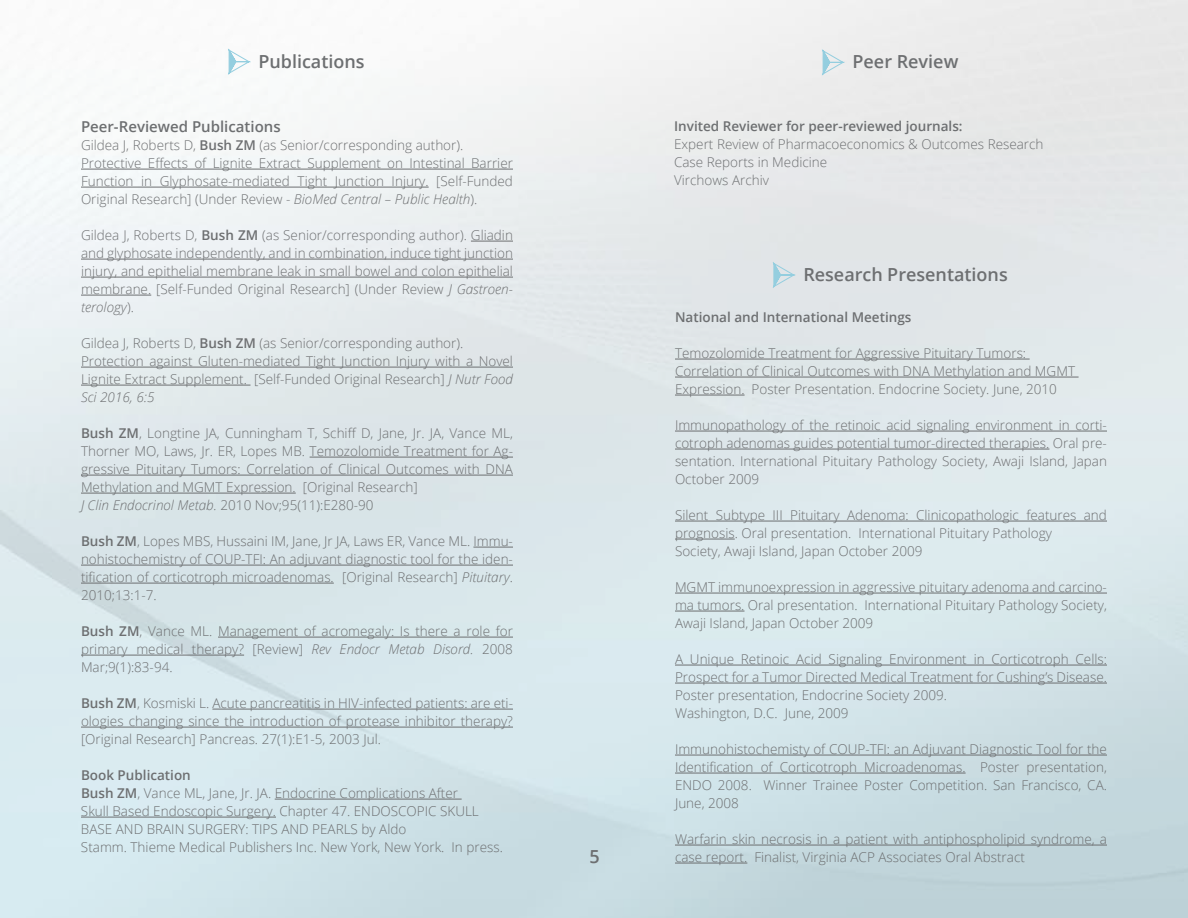
<style>
.page{position:relative;width:1188px;height:918px;background:#fff}
.page>*{position:absolute;margin:0;border:0;box-sizing:border-box;transform-origin:0 0}
.t1{font:600 18px "Open Sans";color:#6d6f71}
.t2{font:600 15px "Open Sans";color:#6d6f71}
.t3{font:300 13.5px/18px "Open Sans";color:#6d6f71}
.t4{font:600 13.5px "Open Sans";color:#6d6f71}
.s1{font-weight:600}
.s2{font-style:italic}
</style>
<div class="page">
<svg style="left:228px;top:49px;width:22px;height:26px"></svg>
<hr style="left:81px;top:169px;width:432px;height:1px;background:#6d6f71">
<hr style="left:81px;top:187px;width:348px;height:1px;background:#6d6f71">
<hr style="left:471px;top:241px;width:42px;height:1px;background:#6d6f71">
<hr style="left:81px;top:259px;width:432px;height:1px;background:#6d6f71">
<hr style="left:81px;top:277px;width:432px;height:1px;background:#6d6f71">
<hr style="left:81px;top:295px;width:70px;height:1px;background:#6d6f71">
<hr style="left:81px;top:367px;width:432px;height:1px;background:#6d6f71">
<hr style="left:81px;top:385px;width:169px;height:1px;background:#6d6f71">
<hr style="left:310px;top:457px;width:203px;height:1px;background:#6d6f71">
<hr style="left:81px;top:475px;width:432px;height:1px;background:#6d6f71">
<hr style="left:81px;top:493px;width:215px;height:1px;background:#6d6f71">
<hr style="left:473px;top:547px;width:40px;height:1px;background:#6d6f71">
<hr style="left:81px;top:565px;width:432px;height:1px;background:#6d6f71">
<hr style="left:81px;top:583px;width:253px;height:1px;background:#6d6f71">
<hr style="left:218px;top:637px;width:295px;height:1px;background:#6d6f71">
<hr style="left:81px;top:655px;width:163px;height:1px;background:#6d6f71">
<hr style="left:212px;top:709px;width:301px;height:1px;background:#6d6f71">
<hr style="left:81px;top:727px;width:432px;height:1px;background:#6d6f71">
<hr style="left:275px;top:799px;width:187px;height:1px;background:#6d6f71">
<hr style="left:81px;top:817px;width:195px;height:1px;background:#6d6f71">
<svg style="left:822px;top:50px;width:22px;height:25px"></svg>
<svg style="left:773px;top:262px;width:22px;height:26px"></svg>
<hr style="left:675px;top:359px;width:355px;height:1px;background:#6d6f71">
<hr style="left:675px;top:377px;width:404px;height:1px;background:#6d6f71">
<hr style="left:675px;top:395px;width:70px;height:1px;background:#6d6f71">
<hr style="left:675px;top:431px;width:432px;height:1px;background:#6d6f71">
<hr style="left:675px;top:449px;width:374px;height:1px;background:#6d6f71">
<hr style="left:675px;top:521px;width:432px;height:1px;background:#6d6f71">
<hr style="left:675px;top:539px;width:60px;height:1px;background:#6d6f71">
<hr style="left:675px;top:593px;width:432px;height:1px;background:#6d6f71">
<hr style="left:675px;top:611px;width:70px;height:1px;background:#6d6f71">
<hr style="left:675px;top:665px;width:432px;height:1px;background:#6d6f71">
<hr style="left:675px;top:683px;width:432px;height:1px;background:#6d6f71">
<hr style="left:675px;top:755px;width:432px;height:1px;background:#6d6f71">
<hr style="left:675px;top:773px;width:291px;height:1px;background:#6d6f71">
<hr style="left:675px;top:845px;width:432px;height:1px;background:#6d6f71">
<hr style="left:675px;top:863px;width:72px;height:1px;background:#6d6f71">
<h1 class="t1" style="left:259px;top:49px;width:108px">Publications</h1>
<p class="t2" style="left:81px;top:116px;width:201px">Peer-Reviewed Publications</p>
<p class="t3" style="left:81px;top:136px;width:434px">Gildea J, Roberts D, <span class="s1">Bush ZM</span> (as Senior/corresponding author).<br>Protective Effects of Lignite Extract Supplement on Intestinal Barrier Function in Glyphosate-mediated Tight Junction Injury. [Self-Funded Original Research] (Under Review - <span class="s2">BioMed Central – Public Health</span>).</p>
<p class="t3" style="left:81px;top:226px;width:434px;text-align:justify">Gildea J, Roberts D, <span class="s1">Bush ZM</span> (as Senior/corresponding author). Gliadin and glyphosate independently, and in combination, induce tight junction injury, and epithelial membrane leak in small bowel and colon epithelial membrane. [Self-Funded Original Research] (Under Review <span class="s2">J Gastroen&shy;terology</span>).</p>
<p class="t3" style="left:81px;top:334px;width:434px">Gildea J, Roberts D, <span class="s1">Bush ZM</span> (as Senior/corresponding author).<br>Protection against Gluten-mediated Tight Junction Injury with a Novel Lignite Extract Supplement. [Self-Funded Original Research] <span class="s2">J Nutr Food Sci 2016, 6:5</span></p>
<p class="t3" style="left:81px;top:424px;width:434px"><span class="s1">Bush ZM</span>, Longtine JA, Cunningham T, Schiff D, Jane, Jr. JA, Vance ML, Thorner MO, Laws, Jr. ER, Lopes MB. Temozolomide Treatment for Ag&shy;gressive Pituitary Tumors: Correlation of Clinical Outcomes with DNA Methylation and MGMT Expression. [Original Research]<br><span class="s2">J Clin Endocrinol Metab.</span> 2010 Nov;95(11):E280-90</p>
<p class="t3" style="left:81px;top:532px;width:434px;text-align:justify"><span class="s1">Bush ZM</span>, Lopes MBS, Hussaini IM, Jane, Jr JA, Laws ER, Vance ML. Immu&shy;nohistochemistry of COUP-TFI: An adjuvant diagnostic tool for the iden&shy;tification of corticotroph microadenomas. [Original Research] <span class="s2">Pituitary</span>.<br>2010;13:1-7.</p>
<p class="t3" style="left:81px;top:622px;width:434px;text-align:justify"><span class="s1">Bush ZM</span>, Vance ML. Management of acromegaly: Is there a role for primary medical therapy? [Review] <span class="s2">Rev Endocr Metab Disord.</span> 2008<br>Mar;9(1):83-94.</p>
<p class="t3" style="left:81px;top:694px;width:434px;text-align:justify"><span class="s1">Bush ZM</span>, Kosmiski L. Acute pancreatitis in HIV-infected patients: are eti&shy;ologies changing since the introduction of protease inhibitor therapy? [Original Research] Pancreas. 27(1):E1-5, 2003 Jul.</p>
<p class="t3" style="left:81px;top:766px;width:423px"><span class="s1">Book Publication<br>Bush ZM</span>, Vance ML, Jane, Jr. JA. Endocrine Complications After<br>Skull Based Endoscopic Surgery. Chapter 47. ENDOSCOPIC SKULL BASE AND BRAIN SURGERY: TIPS AND PEARLS by Aldo<br>Stamm. Thieme Medical Publishers Inc. New York, New York. In press.</p>
<h1 class="t1" style="left:589px;top:844px;width:12px">5</h1>
<h1 class="t1" style="left:853px;top:49px;width:107px">Peer Review</h1>
<p class="t4" style="left:674px;top:117px;width:290px">Invited Reviewer for peer-reviewed journals:</p>
<p class="t3" style="left:674px;top:135px;width:371px">Expert Review of Pharmacoeconomics &amp; Outcomes Research<br>Case Reports in Medicine<br>Virchows Archiv</p>
<h1 class="t1" style="left:803px;top:262px;width:206px">Research Presentations</h1>
<p class="t4" style="left:675px;top:308px;width:238px">National and International Meetings</p>
<p class="t3" style="left:675px;top:344px;width:402px">Temozolomide Treatment for Aggressive Pituitary Tumors:<br>Correlation of Clinical Outcomes with DNA Methylation and MGMT<br>Expression. Poster Presentation. Endocrine Society. June, 2010</p>
<p class="t3" style="left:675px;top:416px;width:434px;text-align:justify">Immunopathology of the retinoic acid signaling environment in corti&shy;cotroph adenomas guides potential tumor-directed therapies. Oral pre&shy;sentation. International Pituitary Pathology Society, Awaji Island, Japan October 2009</p>
<p class="t3" style="left:675px;top:506px;width:433px">Silent Subtype III Pituitary Adenoma: Clinicopathologic features and prognosis. Oral presentation. International Pituitary Pathology<br>Society, Awaji Island, Japan October 2009</p>
<p class="t3" style="left:675px;top:578px;width:434px;text-align:justify">MGMT immunoexpression in aggressive pituitary adenoma and carcino&shy;ma tumors. Oral presentation. International Pituitary Pathology Society, Awaji Island, Japan October 2009</p>
<p class="t3" style="left:675px;top:650px;width:434px">A Unique Retinoic Acid Signaling Environment in Corticotroph Cells:<br>Prospect for a Tumor Directed Medical Treatment for Cushing’s Disease.<br>Poster presentation, Endocrine Society 2009.<br>Washington, D.C. June, 2009</p>
<p class="t3" style="left:675px;top:740px;width:434px;text-align:justify">Immunohistochemisty of COUP-TFI: an Adjuvant Diagnostic Tool for the Identification of Corticotroph Microadenomas. Poster presentation, ENDO 2008. Winner Trainee Poster Competition. San Francisco, CA.<br>June, 2008</p>
<p class="t3" style="left:675px;top:830px;width:434px">Warfarin skin necrosis in a patient with antiphospholipid syndrome, a case report. Finalist, Virginia ACP Associates Oral Abstract</p>
</div>
